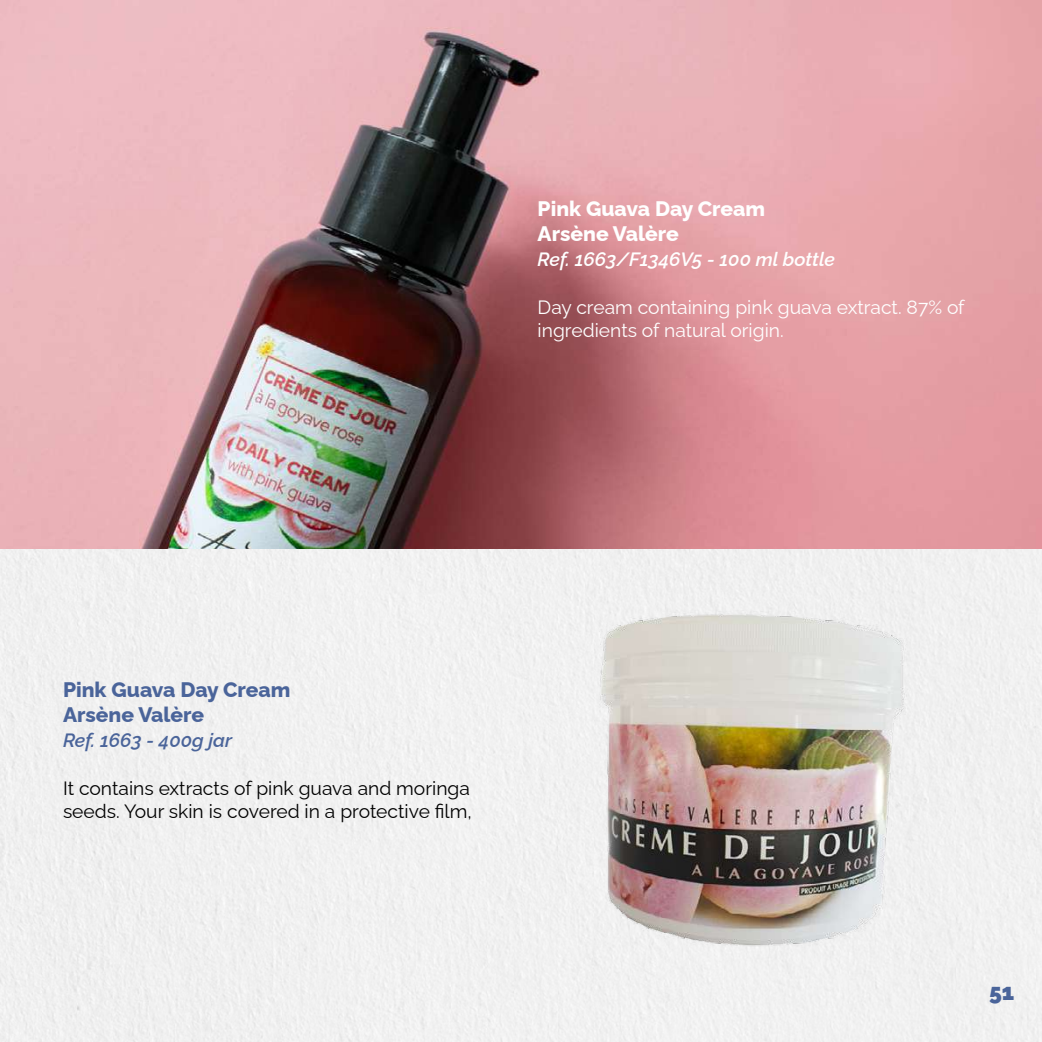
<style>
.page{position:relative;width:1042px;height:1042px;background:#fff}
.page>*{position:absolute;margin:0;border:0;box-sizing:border-box;transform-origin:0 0}
.t1{font:900 22.75px "Raleway";color:#4a649a}
.t2{font:800 21px/25.2px "Raleway";color:#fff}
.t3{font:800 21px/25.2px "Raleway";color:#4a649a}
.t4{font:19.25px/23.1px "Raleway";color:#000}
.t5{font:19.25px/23.1px "Raleway";color:#fff}
.t6{font:italic 600 19.25px "Raleway";color:#fff}
.t7{font:italic 600 19.25px "Raleway";color:#4a649a}
</style>
<div class="page">
<img style="left:0;top:0;width:1042px;height:549px">
<img style="left:566px;top:596px;width:379px;height:370px">
<p class="t2" style="left:538px;top:193px;width:229px">Pink Guava Day Cream<br>Arsène Valère</p>
<p class="t6" style="left:538px;top:244px;width:299px">Ref. 1663/F1346V5 - 100 ml bottle</p>
<p class="t5" style="left:538px;top:294px;width:428px">Day cream containing pink guava extract. 87% of ingredients of natural origin.</p>
<p class="t3" style="left:63px;top:674px;width:229px">Pink Guava Day Cream<br>Arsène Valère</p>
<p class="t7" style="left:63px;top:725px;width:171px">Ref. 1663 - 400g jar</p>
<p class="t4" style="left:63px;top:775px;width:410px">It contains extracts of pink guava and moringa seeds. Your skin is covered in a protective film,</p>
<p class="t1" style="left:989px;top:974px;width:27px">51</p>
</div>
